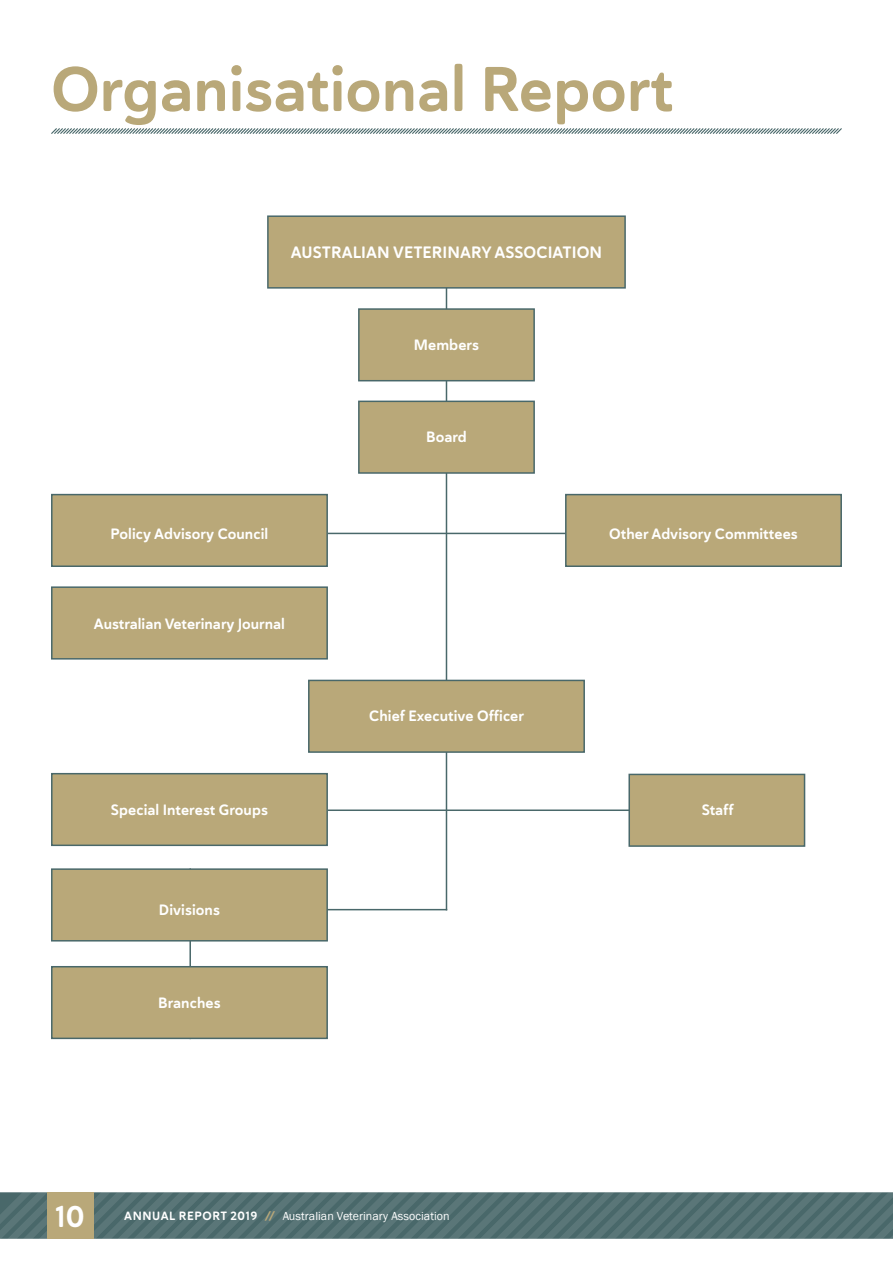
<style>
.page{position:relative;width:893px;height:1263px;background:#fff}
.page>*{position:absolute;margin:0;border:0;box-sizing:border-box;transform-origin:0 0}
.t1{font:63px "Haboro Soft Nor Bol";color:#b9a879}
.t2{font:30px "Haboro Soft Nor Bol";color:#fff}
.t3{font:16.5px "Haboro Soft Nor Bol";letter-spacing:.005em;color:#fff}
.t4{font:15px "Haboro Soft Nor Bol";letter-spacing:.005em;color:#fff}
.t5{font:12px "Franklin Gothic";letter-spacing:.005em;color:#fff}
.s1{font-family:"Haboro Soft Nor Bol"}
.s2{font-family:"Haboro Soft Nor Bol";color:#b9a879}
</style>
<div class="page">
<svg style="left:0;top:1192px;width:893px;height:47px;background:#547173"></svg>
<div style="left:47px;top:1192px;width:47px;height:47px;background:#b9a879"></div>
<hr style="left:189px;top:868px;width:2px;height:171px;background:#49686a">
<hr style="left:328px;top:533px;width:346px;height:1px;background:#49686a">
<hr style="left:328px;top:809px;width:346px;height:2px;background:#49686a">
<hr style="left:303px;top:909px;width:144px;height:1px;background:#49686a">
<hr style="left:446px;top:278px;width:1px;height:632px;background:#49686a">
<div style="left:51px;top:773px;width:277px;height:73px;background:#b9a879;border:2px solid #49686a"></div>
<div style="left:51px;top:868px;width:277px;height:73px;background:#b9a879;border:2px solid #49686a"></div>
<div style="left:51px;top:966px;width:277px;height:73px;background:#b9a879;border:2px solid #49686a"></div>
<div style="left:628px;top:774px;width:177px;height:73px;background:#b9a879;border:2px solid #49686a"></div>
<div style="left:565px;top:494px;width:277px;height:73px;background:#b9a879;border:2px solid #49686a"></div>
<div style="left:267px;top:215px;width:359px;height:74px;background:#b9a879;border:2px solid #49686a"></div>
<div style="left:358px;top:308px;width:177px;height:73px;background:#b9a879;border:2px solid #49686a"></div>
<div style="left:358px;top:401px;width:177px;height:73px;background:#b9a879;border:2px solid #49686a"></div>
<div style="left:51px;top:494px;width:277px;height:73px;background:#b9a879;border:2px solid #49686a"></div>
<svg style="left:51px;top:128px;width:791px;height:6px;background:#abb9ba"></svg>
<div style="left:51px;top:586px;width:277px;height:73px;background:#b9a879;border:2px solid #49686a"></div>
<div style="left:308px;top:680px;width:277px;height:73px;background:#b9a879;border:2px solid #49686a"></div>
<h1 class="t1" style="left:51px;top:48px;width:624px">Organisational Report</h1>
<p class="t3" style="left:291px;top:242px;width:313px">AUSTRALIAN VETERINARY ASSOCIATION</p>
<p class="t4" style="left:414px;top:335px;width:67px">Members</p>
<p class="t4" style="left:111px;top:523px;width:159px">Policy Advisory Council</p>
<p class="t4" style="left:94px;top:614px;width:193px">Australian Veterinary Journal</p>
<p class="t4" style="left:111px;top:800px;width:158px">Special Interest Groups</p>
<p class="t4" style="left:159px;top:900px;width:62px">Divisions</p>
<p class="t4" style="left:158px;top:993px;width:64px">Branches</p>
<p class="t4" style="left:426px;top:427px;width:42px">Board</p>
<p class="t4" style="left:369px;top:706px;width:156px">Chief Executive Officer</p>
<h2 class="t2" style="left:56px;top:1197px;width:31px">10</h2>
<p class="t5" style="left:124px;top:1208px;width:327px"><span class="s1">ANNUAL REPORT 2019</span> <span class="s2">//</span> Australian Veterinary Association</p>
<p class="t4" style="left:609px;top:523px;width:190px">Other Advisory Committees</p>
<p class="t4" style="left:702px;top:800px;width:33px">Staff</p>
</div>
